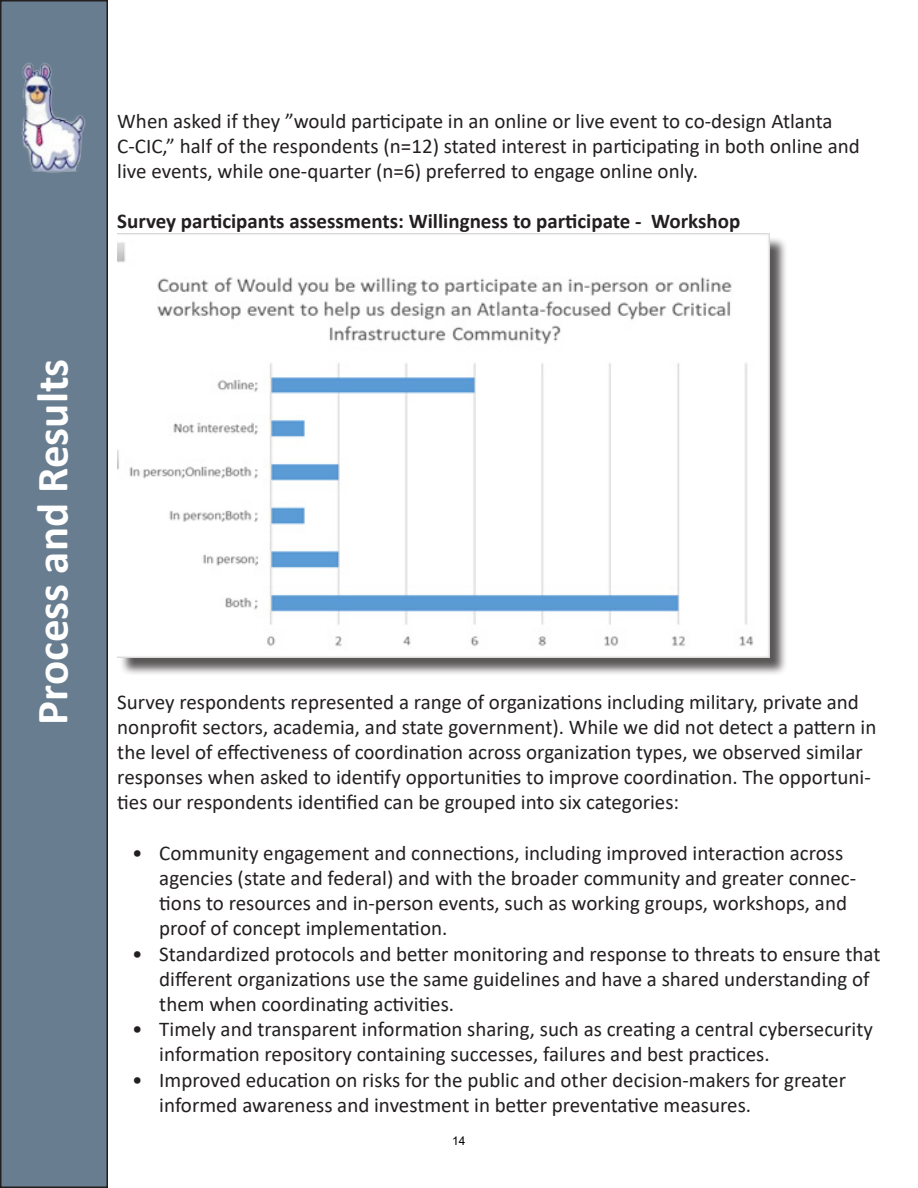
<style>
.page{position:relative;width:918px;height:1188px;background:#fff}
.page>*{position:absolute;margin:0;border:0;box-sizing:border-box;transform-origin:0 0}
.t1{font:700 45px "Calibri";color:#fff}
.t2{font:21px/25.2px "Calibri";color:#231f20}
.t3{font:700 21px "Calibri";color:#231f20}
.t4{font:12px "Arial";color:#000}
</style>
<div class="page">
<div style="left:1px;top:1px;width:106px;height:1186px;background:#687d8f"></div>
<div style="left:0;top:0;width:108px;height:1188px;border:2px solid #231f20"></div>
<img style="left:0;top:54px;width:108px;height:144px">
<div style="left:120px;top:236px;width:668px;height:440px;background:#231f20;opacity:.75"></div>
<img style="left:117px;top:233px;width:652px;height:424px">
<p class="t2" style="left:117px;top:108px;width:744px">When asked if they ”would participate in an online or live event to co-design Atlanta<br>C-CIC,” half of the respondents (n=12) stated interest in participating in both online and live events, while one-quarter (n=6) preferred to engage online only.</p>
<p class="t3" style="left:117px;top:207px;width:624px">Survey participants assessments: Willingness to participate - Workshop</p>
<p class="t1" style="left:21px;top:725px;width:367px;rotate:-90deg">Process and Results</p>
<p class="t2" style="left:117px;top:689px;width:761px">Survey respondents represented a range of organizations including military, private and nonprofit sectors, academia, and state government). While we did not detect a pattern in the level of effectiveness of coordination across organization types, we observed similar responses when asked to identify opportunities to improve coordination. The opportuni&shy;ties our respondents identified can be grouped into six categories:</p>
<p class="t2" style="left:159px;top:840px;width:698px;text-indent:-27px">• Community engagement and connections, including improved interaction across agencies (state and federal) and with the broader community and greater connec&shy;tions to resources and in-person events, such as working groups, workshops, and proof of concept implementation.</p>
<p class="t2" style="left:159px;top:941px;width:723px;text-indent:-27px">• Standardized protocols and better monitoring and response to threats to ensure that different organizations use the same guidelines and have a shared understanding of them when coordinating activities.</p>
<p class="t2" style="left:159px;top:1016px;width:715px;text-indent:-27px">• Timely and transparent information sharing, such as creating a central cybersecurity information repository containing successes, failures and best practices.</p>
<p class="t2" style="left:159px;top:1067px;width:688px;text-indent:-27px">• Improved education on risks for the public and other decision-makers for greater informed awareness and investment in better preventative measures.</p>
<p class="t4" style="left:452px;top:1132px;width:15px">14</p>
</div>
